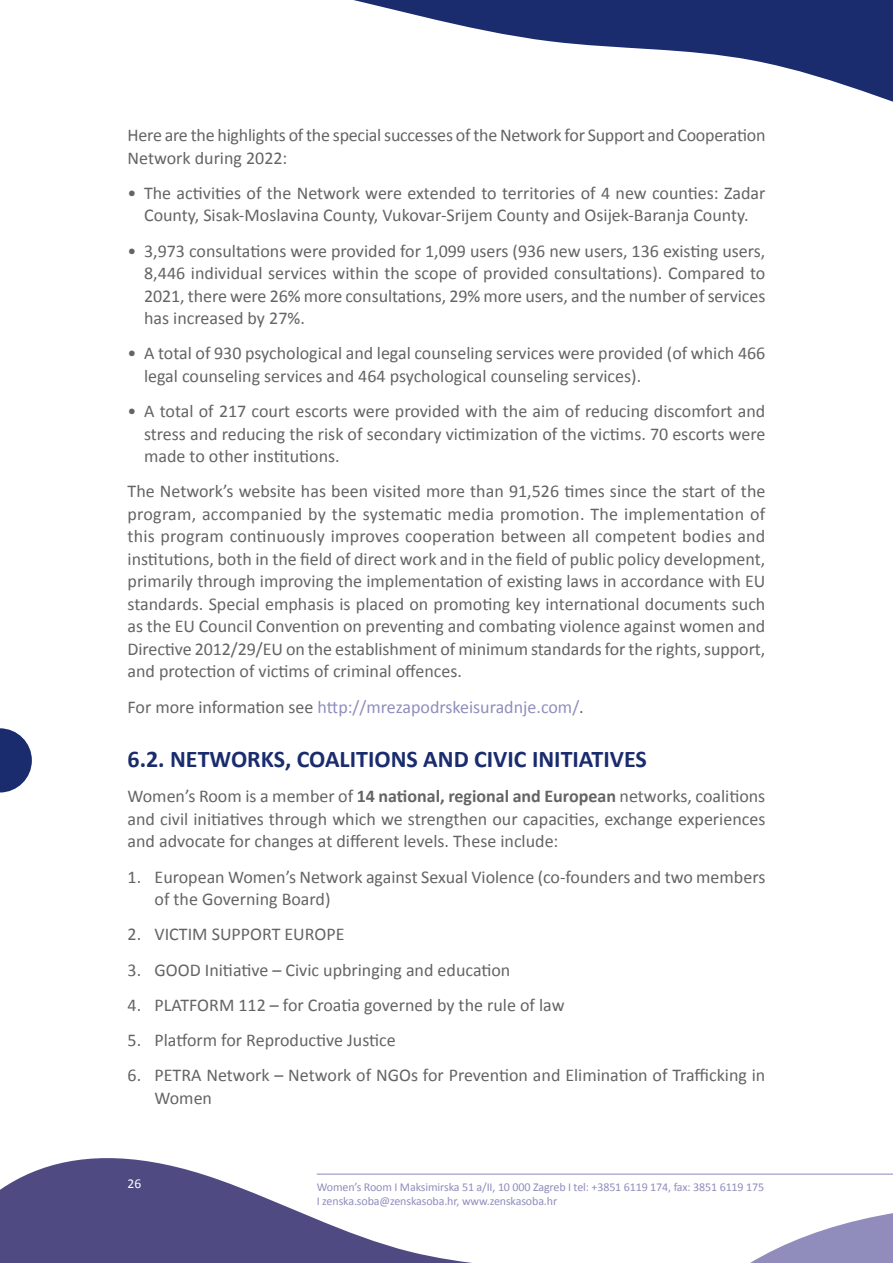
<style>
.page{position:relative;width:893px;height:1263px;background:#fff}
.page>*{position:absolute;margin:0;border:0;box-sizing:border-box;transform-origin:0 0}
.t1{font:700 24px "Calibri";color:#1a2c6e}
.t2{font:18px/22.5px "Calibri";color:#636466}
.t3{font:18px "Calibri";color:#908dbc}
.t4{font:13.5px "Calibri";color:#fff}
.t5{font:12px/14.4px "Calibri";letter-spacing:-.01em;color:#908dbc}
.s1{color:#636466}
.s2{font-weight:700}
</style>
<div class="page">
<svg style="left:581px;top:1174px;width:312px;height:89px"></svg>
<svg style="left:354px;top:0;width:539px;height:102px"></svg>
<svg style="left:0;top:728px;width:32px;height:64px"></svg>
<hr style="left:317px;top:1173px;width:576px;height:1px;background:#908dbc">
<svg style="left:0;top:1158px;width:515px;height:105px;fill:#4f4b82"></svg>
<p class="t2" style="left:128px;top:124px;width:639px">Here are the highlights of the special successes of the Network for Support and Cooperation<br>Network during 2022:</p>
<p class="t2" style="left:128px;top:182px;width:639px;text-align:center">• The activities of the Network were extended to territories of 4 new counties: Zadar<br>County, Sisak-Moslavina County, Vukovar-Srijem County and Osijek-Baranja County.</p>
<p class="t2" style="left:144px;top:239px;width:623px;text-align:justify;text-indent:-17px">• 3,973 consultations were provided for 1,099 users (936 new users, 136 existing users, 8,446 individual services within the scope of provided consultations). Compared to 2021, there were 26% more consultations, 29% more users, and the number of services has increased by 27%.</p>
<p class="t2" style="left:144px;top:342px;width:623px;text-indent:-17px">• A total of 930 psychological and legal counseling services were provided (of which 466 legal counseling services and 464 psychological counseling services).</p>
<p class="t2" style="left:144px;top:400px;width:623px;text-align:justify;text-indent:-17px">• A total of 217 court escorts were provided with the aim of reducing discomfort and stress and reducing the risk of secondary victimization of the victims. 70 escorts were made to other institutions.</p>
<p class="t2" style="left:128px;top:480px;width:639px;text-align:justify">The Network’s website has been visited more than 91,526 times since the start of the program, accompanied by the systematic media promotion. The implementation of this program continuously improves cooperation between all competent bodies and institutions, both in the field of direct work and in the field of public policy development, primarily through improving the implementation of existing laws in accordance with EU standards. Special emphasis is placed on promoting key international documents such as the EU Council Convention on preventing and combating violence against women and Directive 2012/29/EU on the establishment of minimum standards for the rights, support, and protection of victims of criminal offences.</p>
<p class="t3" style="left:128px;top:695px;width:457px"><span class="s1">For more information see</span> http://mrezapodrskeisuradnje.com/ <span class="s1">.</span></p>
<h1 class="t1" style="left:128px;top:744px;width:521px">6.2. NETWORKS, COALITIONS AND CIVIC INITIATIVES</h1>
<p class="t2" style="left:128px;top:785px;width:639px;text-align:justify">Women’s Room is a member of <span class="s2">14 national, regional and European</span> networks, coalitions and civil initiatives through which we strengthen our capacities, exchange experiences and advocate for changes at different levels. These include:</p>
<p class="t2" style="left:155px;top:865px;width:612px;text-indent:-27px">1. European Women’s Network against Sexual Violence (co-founders and two members of the Governing Board)</p>
<p class="t2" style="left:128px;top:923px;width:218px">2. VICTIM SUPPORT EUROPE</p>
<p class="t2" style="left:128px;top:958px;width:384px">3. GOOD Initiative – Civic upbringing and education</p>
<p class="t2" style="left:128px;top:994px;width:439px">4. PLATFORM 112 – for Croatia governed by the rule of law</p>
<p class="t2" style="left:128px;top:1029px;width:270px">5. Platform for Reproductive Justice</p>
<p class="t2" style="left:155px;top:1064px;width:612px;text-indent:-27px">6. PETRA Network – Network of NGOs for Prevention and Elimination of Trafficking in<br>Women</p>
<p class="t4" style="left:128px;top:1175px;width:15px">26</p>
<p class="t5" style="left:317px;top:1179px;width:449px">Women’s Room I Maksimirska 51 a/II, 10 000 Zagreb I tel: +3851 6119 174, fax: 3851 6119 175<br>I zenska.soba@zenskasoba.hr, www.zenskasoba.hr</p>
</div>
